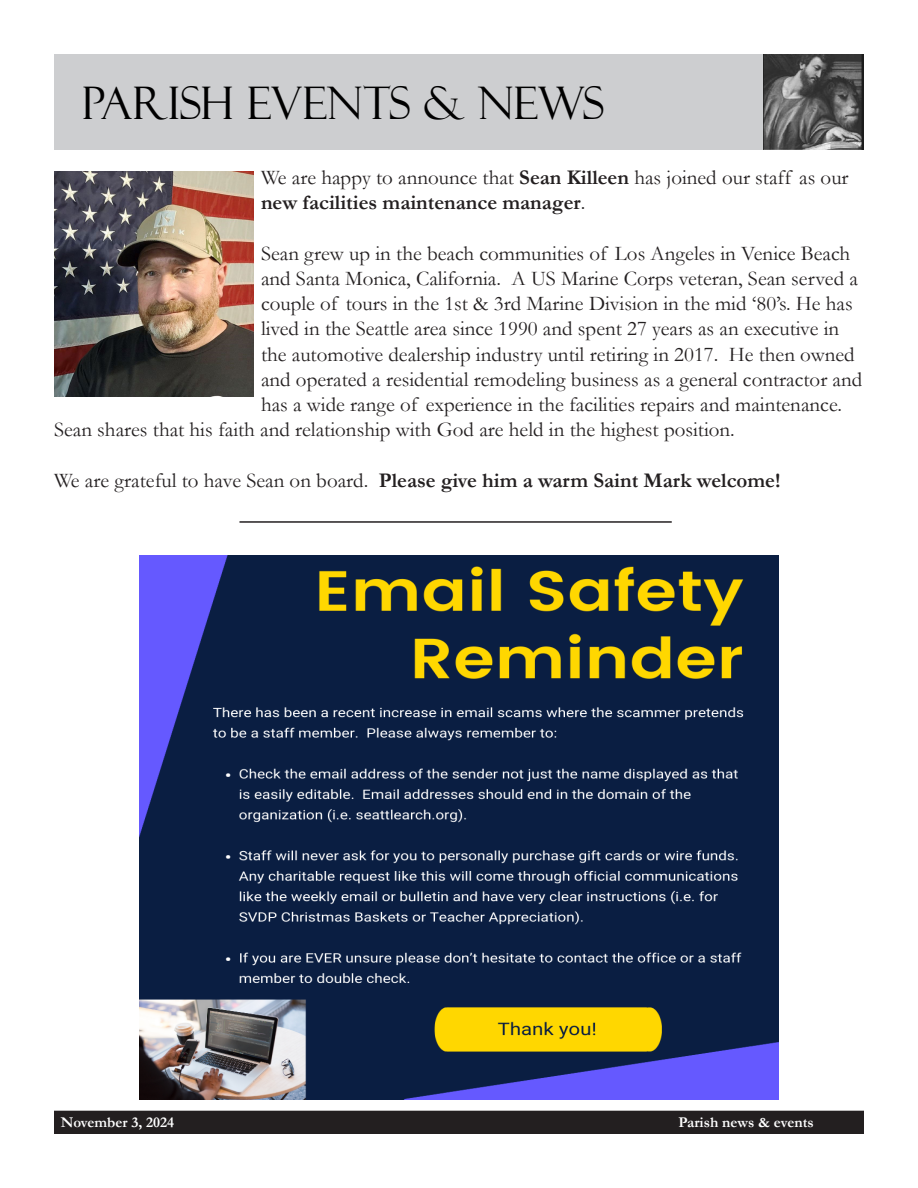
<style>
.page{position:relative;width:918px;height:1188px;background:#fff}
.page>*{position:absolute;margin:0;border:0;box-sizing:border-box;transform-origin:0 0}
.t1{font:45px "Felix Titling";color:#000}
.t2{font:21px/25.2px "Garamond";color:#231f20}
.t3{font:700 21px "Garamond";color:#231f20}
.t4{font:700 15px "Garamond";color:#fff}
.s1{font-weight:700}
.s2{font-weight:400}
</style>
<div class="page">
<img style="left:54px;top:172px;width:200px;height:225px">
<img style="left:140px;top:555px;width:639px;height:545px">
<hr style="left:239px;top:521px;width:433px;height:2px;background:#231f20">
<div style="left:54px;top:54px;width:810px;height:95px;background:#cdced0"></div>
<img style="left:764px;top:54px;width:100px;height:95px">
<div style="left:55px;top:1111px;width:808px;height:22px;background:#231f20"></div>
<div style="left:54px;top:1111px;width:810px;height:23px;border:2px solid #231f20"></div>
<p class="t1" style="left:82px;top:77px;width:524px">PARISH EVENTS &amp; NEWS</p>
<p class="t2" style="left:261px;top:164px;width:589px">We are happy to announce that <span class="s1">Sean Killeen</span> has joined our staff as our <span class="s1">new facilities maintenance manager</span>.</p>
<p class="t2" style="left:261px;top:240px;width:591px">Sean grew up in the beach communities of Los Angeles in Venice Beach</p>
<p class="t2" style="left:261px;top:265px;width:598px">and Santa Monica, California. A US Marine Corps veteran, Sean served a</p>
<p class="t2" style="left:261px;top:290px;width:593px">couple of tours in the 1st &amp; 3rd Marine Division in the mid ‘80’s. He has</p>
<p class="t2" style="left:261px;top:316px;width:580px">lived in the Seattle area since 1990 and spent 27 years as an executive in</p>
<p class="t2" style="left:261px;top:341px;width:595px">the automotive dealership industry until retiring in 2017. He then owned</p>
<p class="t2" style="left:261px;top:366px;width:603px">and operated a residential remodeling business as a general contractor and</p>
<p class="t2" style="left:261px;top:391px;width:582px">has a wide range of experience in the facilities repairs and maintenance.</p>
<p class="t2" style="left:54px;top:416px;width:682px">Sean shares that his faith and relationship with God are held in the highest position.</p>
<p class="t3" style="left:54px;top:466px;width:728px"><span class="s2">We are grateful to have Sean on board.</span> Please give him a warm Saint Mark welcome!</p>
<p class="t4" style="left:61px;top:1112px;width:115px">November 3, 2024</p>
<p class="t4" style="left:679px;top:1112px;width:137px">Parish news &amp; events</p>
</div>
